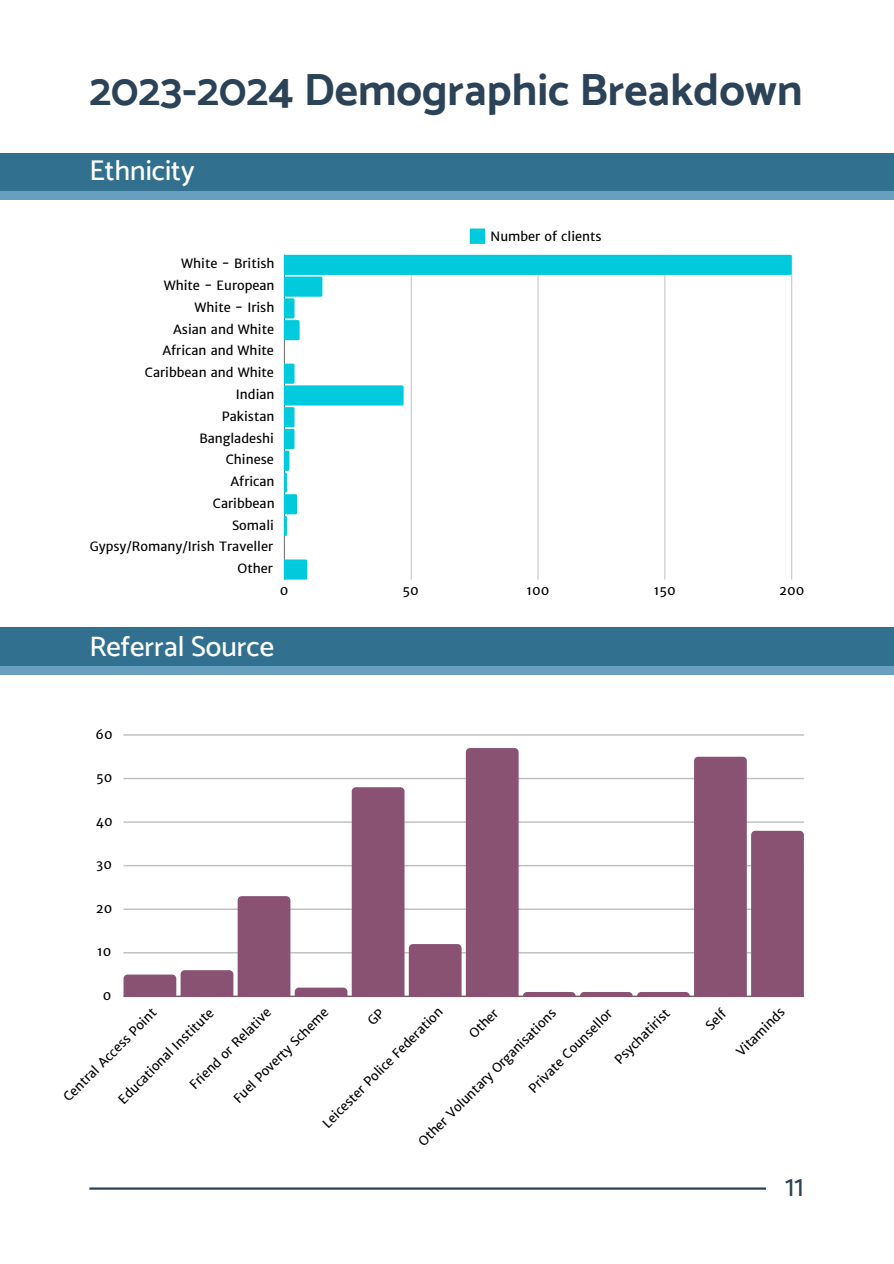
<style>
.page{position:relative;width:894px;height:1264px;background:#fff}
.page>*{position:absolute;margin:0;border:0;box-sizing:border-box;transform-origin:0 0}
.t1{font:700 45px "Catamaran";color:#2b4257}
.t2{font:30px "Catamaran";color:#2b4257}
.t3{font:500 28.5px "Catamaran";color:#fff}
.t4{font:12.75px/21.8px "Merriweather Sans";color:#000;text-align:right}
</style>
<div class="page">
<hr style="left:89px;top:1187px;width:676px;height:2px;background:#2b4257">
<div style="left:0;top:153px;width:893px;height:43px;background:#31708e"></div>
<div style="left:0;top:191px;width:893px;height:9px;background:#689fbf"></div>
<div style="left:0;top:627px;width:893px;height:43px;background:#31708e"></div>
<div style="left:0;top:665px;width:893px;height:9px;background:#689fbf"></div>
<svg style="left:469px;top:228px;width:16px;height:16px"></svg>
<hr style="left:284px;top:255px;width:1px;height:324px;background:#787878">
<hr style="left:411px;top:255px;width:1px;height:324px;background:#d1d1d1">
<hr style="left:537px;top:255px;width:1px;height:324px;background:#e3e3e3">
<hr style="left:664px;top:255px;width:1px;height:324px;background:#d9d9d9">
<hr style="left:791px;top:255px;width:1px;height:324px;background:#000;opacity:.25">
<svg style="left:284px;top:255px;width:507px;height:85px"></svg>
<svg style="left:284px;top:363px;width:119px;height:173px"></svg>
<svg style="left:284px;top:559px;width:23px;height:20px"></svg>
<hr style="left:123px;top:995px;width:680px;height:2px;background:#000;opacity:.6">
<hr style="left:123px;top:734px;width:680px;height:1px;background:#cecece">
<svg style="left:123px;top:748px;width:680px;height:248px"></svg>
<p class="t1" style="left:89px;top:64px;width:714px">2023-2024 Demographic Breakdown</p>
<p class="t3" style="left:89px;top:153px;width:107px">Ethnicity</p>
<p class="t4" style="left:90px;top:253px;width:186px">White - British<br>White - European<br>White - Irish<br>Asian and White<br>African and White<br>Caribbean and White<br>Indian<br>Pakistan<br>Bangladeshi<br>Chinese<br>African<br>Caribbean<br>Somali<br>Gypsy/Romany/Irish Traveller<br>Other</p>
<p class="t4" style="left:490px;top:226px;width:112px">Number of clients</p>
<p class="t4" style="left:280px;top:579px;width:10px">0</p>
<p class="t4" style="left:402px;top:579px;width:18px">50</p>
<p class="t4" style="left:526px;top:579px;width:25px">100</p>
<p class="t4" style="left:653px;top:579px;width:24px">150</p>
<p class="t4" style="left:778px;top:579px;width:27px">200</p>
<p class="t3" style="left:89px;top:630px;width:186px">Referral Source</p>
<p class="t4" style="left:96px;top:723px;width:19px">60</p>
<p class="t4" style="left:96px;top:766px;width:18px">50</p>
<p class="t4" style="left:96px;top:810px;width:18px">40</p>
<p class="t4" style="left:96px;top:854px;width:17px">30</p>
<p class="t4" style="left:96px;top:897px;width:18px">20</p>
<p class="t4" style="left:97px;top:941px;width:16px">10</p>
<p class="t4" style="left:103px;top:984px;width:10px">0</p>
<p class="t4" style="left:523px;top:1082px;width:113px;rotate:-45deg">Private Counsellor</p>
<p class="t4" style="left:609px;top:1054px;width:73px;rotate:-45deg">Psychatirist</p>
<p class="t4" style="left:700px;top:1019px;width:24px;rotate:-45deg">Self</p>
<p class="t4" style="left:730px;top:1046px;width:64px;rotate:-45deg">Vitaminds</p>
<p class="t4" style="left:58px;top:1091px;width:127px;rotate:-45deg">Central Access Point</p>
<p class="t4" style="left:317px;top:1117px;width:165px;rotate:-45deg">Leicester Police Federation</p>
<p class="t4" style="left:463px;top:1028px;width:37px;rotate:-45deg">Other</p>
<p class="t4" style="left:228px;top:1092px;width:129px;rotate:-45deg">Fuel Poverty Scheme</p>
<p class="t4" style="left:184px;top:1079px;width:110px;rotate:-45deg">Friend or Relative</p>
<p class="t4" style="left:113px;top:1093px;width:130px;rotate:-45deg">Educational Institute</p>
<p class="t4" style="left:413px;top:1136px;width:190px;rotate:-45deg">Other Voluntary Organisations</p>
<h1 class="t2" style="left:784px;top:1167px;width:20px">11</h1>
</div>
